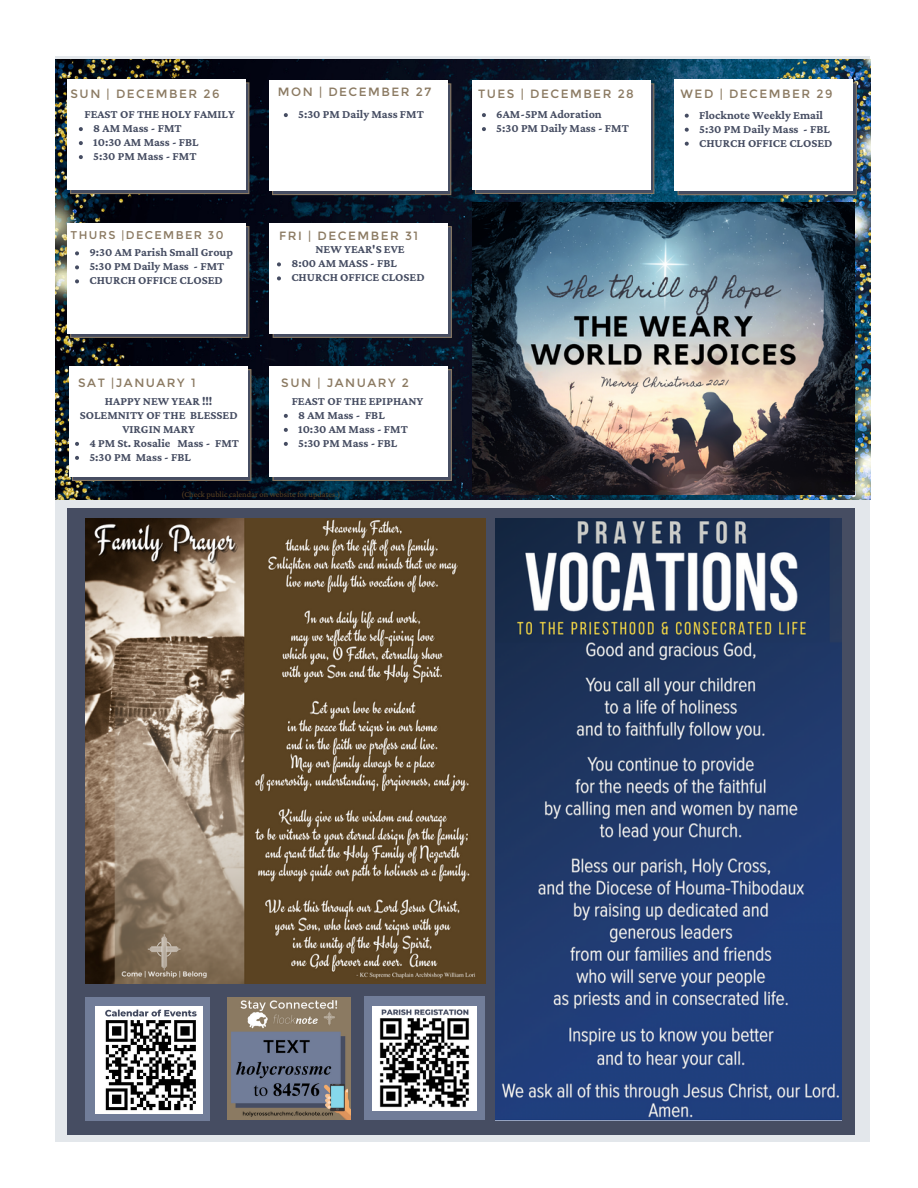
<style>
.page{position:relative;width:918px;height:1188px;background:#fff}
.page>*{position:absolute;margin:0;border:0;box-sizing:border-box;transform-origin:0 0}
.t1{font:700 12px/14px "Crimson Pro";color:#464d62;text-align:center}
.t2{font:12px "Montserrat";letter-spacing:.125em;color:#8b7a62}
.t3{font:11.25px "Montserrat";letter-spacing:.125em;color:#8b7a62}
.t4{font:8.4px "Crimson Pro";color:#5b4322}
</style>
<div class="page">
<div style="left:56px;top:56px;width:814px;height:1086px;background:#e3e7eb"></div>
<img style="left:56px;top:59px;width:814px;height:440px">
<div style="left:67px;top:79px;width:178px;height:111px;background:#fff"></div>
<div style="left:269px;top:80px;width:178px;height:111px;background:#fff"></div>
<div style="left:472px;top:80px;width:178px;height:110px;background:#fff"></div>
<div style="left:270px;top:223px;width:178px;height:111px;background:#fff"></div>
<div style="left:67px;top:223px;width:178px;height:111px;background:#fff"></div>
<div style="left:675px;top:79px;width:178px;height:112px;background:#fff"></div>
<div style="left:67px;top:508px;width:788px;height:627px;background:#464d62"></div>
<div style="left:364px;top:997px;width:121px;height:123px;background:#717d99"></div>
<img style="left:372px;top:1006px;width:105px;height:105px">
<img style="left:496px;top:518px;width:345px;height:602px">
<div style="left:85px;top:997px;width:125px;height:124px;background:#717d99"></div>
<img style="left:95px;top:1007px;width:107px;height:107px">
<img style="left:228px;top:997px;width:122px;height:123px">
<div style="left:270px;top:366px;width:178px;height:111px;background:#fff"></div>
<div style="left:69px;top:366px;width:178px;height:111px;background:#fff"></div>
<img style="left:472px;top:203px;width:383px;height:291px">
<img style="left:85px;top:518px;width:401px;height:465px">
<svg style="left:272px;top:83px;width:179px;height:112px"></svg>
<svg style="left:475px;top:83px;width:179px;height:111px"></svg>
<svg style="left:273px;top:226px;width:179px;height:112px"></svg>
<svg style="left:70px;top:226px;width:179px;height:112px"></svg>
<svg style="left:273px;top:369px;width:179px;height:112px"></svg>
<svg style="left:72px;top:369px;width:179px;height:112px"></svg>
<svg style="left:678px;top:82px;width:179px;height:113px"></svg>
<svg style="left:70px;top:82px;width:179px;height:112px"></svg>
<p class="t2" style="left:71px;top:86px;width:151px">SUN | DECEMBER 26</p>
<p class="t1" style="left:93px;top:121px;width:90px">8 AM Mass - FMT</p>
<p class="t1" style="left:93px;top:135px;width:107px">10:30 AM Mass - FBL</p>
<p class="t1" style="left:93px;top:149px;width:105px">5:30 PM Mass - FMT</p>
<p class="t1" style="left:84px;top:107px;width:152px">FEAST OF THE HOLY FAMILY</p>
<p class="t2" style="left:278px;top:84px;width:155px">MON | DECEMBER 27</p>
<p class="t2" style="left:478px;top:86px;width:157px">TUES | DECEMBER 28</p>
<p class="t2" style="left:681px;top:86px;width:154px">WED | DECEMBER 29</p>
<p class="t1" style="left:298px;top:107px;width:127px">5:30 PM Daily Mass FMT</p>
<p class="t1" style="left:496px;top:107px;width:107px">6AM-5PM Adoration</p>
<p class="t1" style="left:496px;top:121px;width:134px">5:30 PM Daily Mass - FMT</p>
<p class="t1" style="left:699px;top:108px;width:125px">Flocknote Weekly Email</p>
<p class="t1" style="left:699px;top:122px;width:132px">5:30 PM Daily Mass - FBL</p>
<p class="t1" style="left:699px;top:136px;width:135px">CHURCH OFFICE CLOSED</p>
<p class="t3" style="left:71px;top:228px;width:155px">THURS |DECEMBER 30</p>
<p class="t2" style="left:279px;top:228px;width:140px">FRI | DECEMBER 31</p>
<p class="t1" style="left:89px;top:245px;width:145px">9:30 AM Parish Small Group</p>
<p class="t1" style="left:315px;top:242px;width:91px">NEW YEAR'S EVE</p>
<p class="t1" style="left:89px;top:259px;width:136px">5:30 PM Daily Mass - FMT</p>
<p class="t1" style="left:89px;top:273px;width:135px">CHURCH OFFICE CLOSED</p>
<p class="t1" style="left:291px;top:256px;width:107px">8:00 AM MASS - FBL</p>
<p class="t1" style="left:291px;top:270px;width:135px">CHURCH OFFICE CLOSED</p>
<p class="t2" style="left:78px;top:376px;width:119px">SAT |JANUARY 1</p>
<p class="t1" style="left:105px;top:394px;width:109px">HAPPY NEW YEAR !!!</p>
<p class="t1" style="left:80px;top:408px;width:159px">SOLEMNITY OF THE BLESSED<br>VIRGIN MARY</p>
<p class="t1" style="left:89px;top:436px;width:151px">4 PM St. Rosalie Mass - FMT</p>
<p class="t1" style="left:89px;top:450px;width:103px">5:30 PM Mass - FBL</p>
<p class="t2" style="left:281px;top:376px;width:129px">SUN | JANUARY 2</p>
<p class="t1" style="left:292px;top:394px;width:133px">FEAST OF THE EPIPHANY</p>
<p class="t1" style="left:298px;top:408px;width:88px">8 AM Mass - FBL</p>
<p class="t1" style="left:298px;top:422px;width:111px">10:30 AM Mass - FMT</p>
<p class="t1" style="left:298px;top:436px;width:101px">5:30 PM Mass - FBL</p>
<p class="t4" style="left:181px;top:489px;width:160px">(Check public calendar on website for updates.)</p>
</div>
